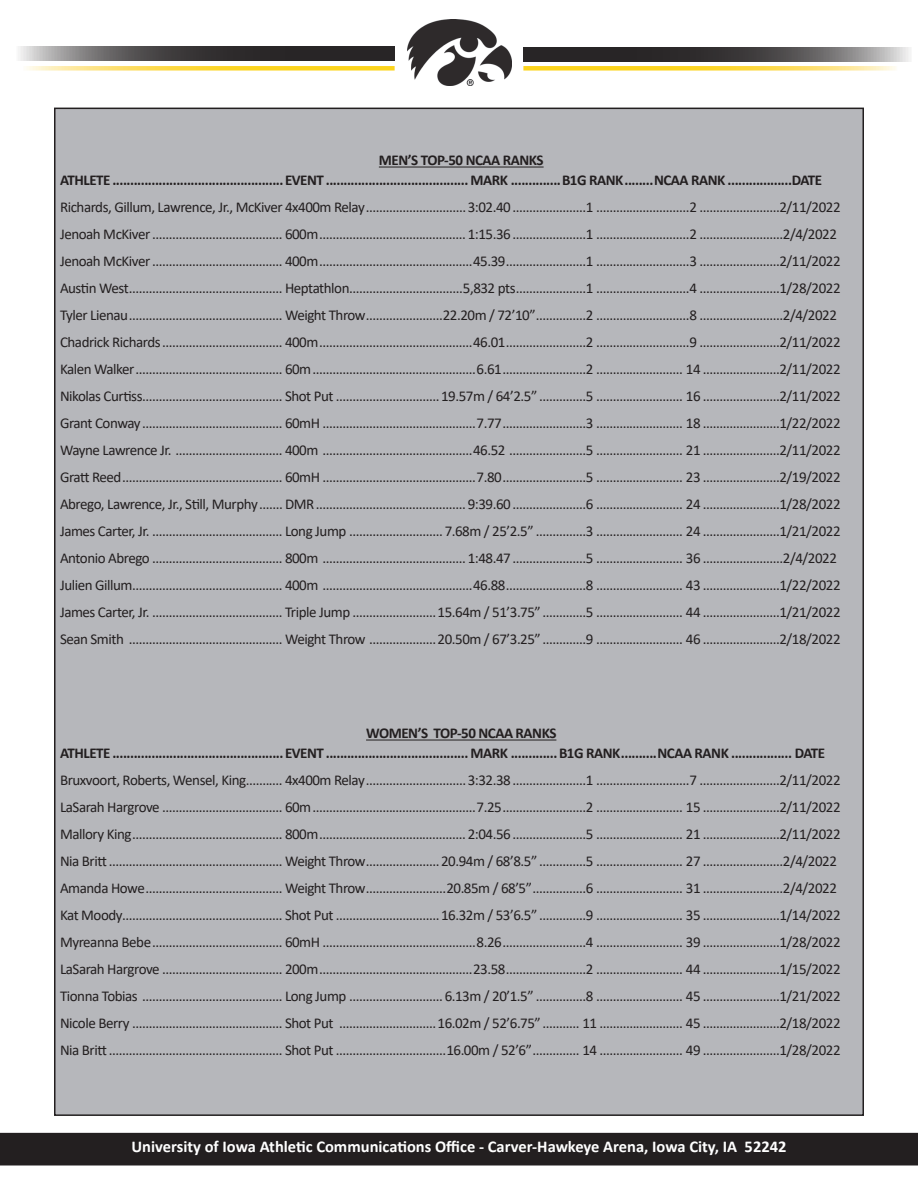
<style>
.page{position:relative;width:918px;height:1188px;background:#fff}
.page>*{position:absolute;margin:0;border:0;box-sizing:border-box;transform-origin:0 0}
.t1{font:700 16.5px "Calibri";color:#fff}
.t2{font:15px "Calibri";letter-spacing:-.03em;color:#231f20}
.t3{font:700 15px "Calibri";letter-spacing:-.03em;color:#231f20}
</style>
<div class="page">
<img style="left:408px;top:20px;width:104px;height:65px">
<svg style="left:523px;top:47px;width:388px;height:14px;background:#4f4d4e"></svg>
<svg style="left:18px;top:47px;width:377px;height:14px;background:#4f4d4e"></svg>
<div style="left:1px;top:1134px;width:916px;height:31px;background:#231f20"></div>
<div style="left:0;top:1133px;width:918px;height:33px;border:2px solid #231f20"></div>
<svg style="left:26px;top:66px;width:369px;height:5px;background:#fcde5d"></svg>
<svg style="left:523px;top:66px;width:373px;height:5px;background:#fcde59"></svg>
<div style="left:55px;top:108px;width:808px;height:1007px;background:#b6b7bb"></div>
<hr style="left:379px;top:167px;width:165px;height:1px;background:#231f20">
<hr style="left:366px;top:740px;width:190px;height:1px;background:#231f20">
<p class="t3" style="left:379px;top:150px;width:166px">MEN’S TOP-50 NCAA RANKS</p>
<p class="t3" style="left:60px;top:169px;width:764px">ATHLETE ................................................EVENT........................................ MARK ..............B1G RANK........NCAA RANK ..................DATE</p>
<p class="t2" style="left:60px;top:196px;width:782px">Richards, Gillum, Lawrence, Jr., McKiver 4x400m Relay..............................3:02.40......................1 ............................2 ........................2/11/2022</p>
<p class="t2" style="left:60px;top:223px;width:779px">Jenoah McKiver ....................................... 600m............................................1:15.36......................1 ............................2 .........................2/4/2022</p>
<p class="t2" style="left:60px;top:250px;width:782px">Jenoah McKiver ....................................... 400m..............................................45.39........................1 ............................3 ........................2/11/2022</p>
<p class="t2" style="left:60px;top:277px;width:782px">Austin West.............................................. Heptathlon..................................5,832 pts.....................1 ............................4 ........................1/28/2022</p>
<p class="t2" style="left:60px;top:304px;width:779px">Tyler Lienau.............................................. Weight Throw.......................22.20m / 72’10”...............2 ............................8 .........................2/4/2022</p>
<p class="t2" style="left:60px;top:331px;width:782px">Chadrick Richards.................................... 400m..............................................46.01........................2 ............................9 ........................2/11/2022</p>
<p class="t2" style="left:60px;top:358px;width:782px">Kalen Walker............................................ 60m.................................................6.61.........................2 .......................... 14 .......................2/11/2022</p>
<p class="t2" style="left:60px;top:385px;width:782px">Nikolas Curtiss.......................................... Shot Put ...............................19.57m / 64’2.5” ..............5 .......................... 16 .......................2/11/2022</p>
<p class="t2" style="left:60px;top:412px;width:782px">Grant Conway.......................................... 60mH ..............................................7.77.........................3 .......................... 18 .......................1/22/2022</p>
<p class="t2" style="left:60px;top:439px;width:782px">Wayne Lawrence Jr. ................................ 400m .............................................46.52 .......................5 .......................... 21 .......................2/11/2022</p>
<p class="t2" style="left:60px;top:466px;width:782px">Gratt Reed................................................ 60mH ..............................................7.80.........................5 .......................... 23 .......................2/19/2022</p>
<p class="t2" style="left:60px;top:493px;width:782px">Abrego, Lawrence, Jr., Still, Murphy....... DMR.............................................9:39.60......................6 .......................... 24 .......................1/28/2022</p>
<p class="t2" style="left:60px;top:520px;width:782px">James Carter, Jr. ....................................... Long Jump ............................ 7.68m / 25’2.5” ...............3 .......................... 24 .......................1/21/2022</p>
<p class="t2" style="left:60px;top:547px;width:779px">Antonio Abrego ....................................... 800m ...........................................1:48.47......................5 .......................... 36 ........................2/4/2022</p>
<p class="t2" style="left:60px;top:574px;width:782px">Julien Gillum............................................. 400m .............................................46.88........................8 .......................... 43 .......................1/22/2022</p>
<p class="t2" style="left:60px;top:601px;width:782px">James Carter, Jr. ....................................... Triple Jump .........................15.64m / 51’3.75” .............5 .......................... 44 .......................1/21/2022</p>
<p class="t2" style="left:60px;top:628px;width:782px">Sean Smith .............................................. Weight Throw ....................20.50m / 67’3.25” .............9 .......................... 46 .......................2/18/2022</p>
<p class="t3" style="left:366px;top:723px;width:192px">WOMEN’S TOP-50 NCAA RANKS</p>
<p class="t3" style="left:60px;top:742px;width:767px">ATHLETE ................................................EVENT........................................ MARK .............B1G RANK..........NCAA RANK ................. DATE</p>
<p class="t2" style="left:60px;top:769px;width:782px">Bruxvoort, Roberts, Wensel, King........... 4x400m Relay..............................3:32.38......................1 ............................7 ........................2/11/2022</p>
<p class="t2" style="left:60px;top:796px;width:782px">LaSarah Hargrove .................................... 60m.................................................7.25.........................2 .......................... 15 .......................2/11/2022</p>
<p class="t2" style="left:60px;top:823px;width:782px">Mallory King............................................. 800m............................................2:04.56......................5 .......................... 21 .......................2/11/2022</p>
<p class="t2" style="left:60px;top:850px;width:779px">Nia Britt .................................................... Weight Throw......................20.94m / 68’8.5” ..............5 .......................... 27 ........................2/4/2022</p>
<p class="t2" style="left:60px;top:877px;width:779px">Amanda Howe......................................... Weight Throw........................20.85m / 68’5”................6 .......................... 31 ........................2/4/2022</p>
<p class="t2" style="left:60px;top:904px;width:782px">Kat Moody................................................ Shot Put ...............................16.32m / 53’6.5” ..............9 .......................... 35 .......................1/14/2022</p>
<p class="t2" style="left:60px;top:931px;width:782px">Myreanna Bebe....................................... 60mH ..............................................8.26.........................4 .......................... 39 .......................1/28/2022</p>
<p class="t2" style="left:60px;top:958px;width:782px">LaSarah Hargrove .................................... 200m..............................................23.58........................2 .......................... 44 .......................1/15/2022</p>
<p class="t2" style="left:60px;top:985px;width:782px">Tionna Tobias .......................................... Long Jump ............................ 6.13m / 20’1.5” ...............8 .......................... 45 .......................1/21/2022</p>
<p class="t2" style="left:60px;top:1012px;width:782px">Nicole Berry ............................................. Shot Put .............................16.02m / 52’6.75” ........... 11 ......................... 45 .......................2/18/2022</p>
<p class="t2" style="left:60px;top:1039px;width:782px">Nia Britt .................................................... Shot Put .................................16.00m / 52’6”.............. 14 ......................... 49 .......................1/28/2022</p>
<p class="t1" style="left:132px;top:1135px;width:656px">University of Iowa Athletic Communications Office - Carver-Hawkeye Arena, Iowa City, IA 52242</p>
</div>
